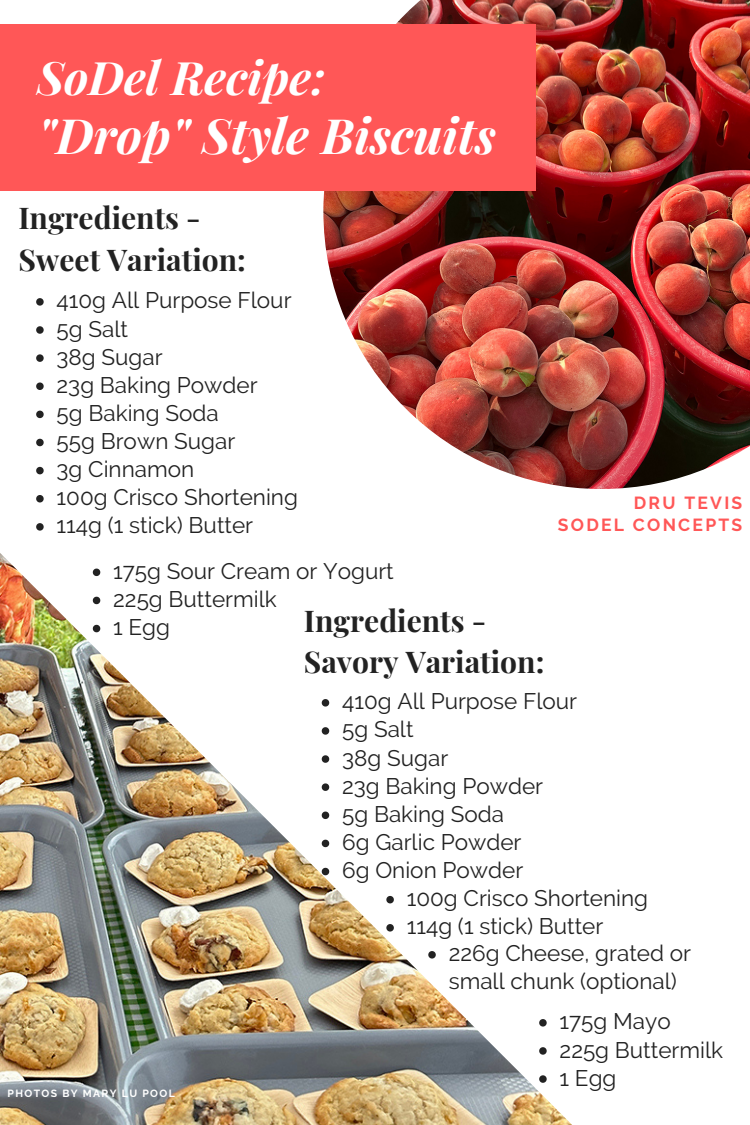
<style>
.page{position:relative;width:750px;height:1125px;background:#fff}
.page>*{position:absolute;margin:0;border:0;box-sizing:border-box;transform-origin:0 0}
.t1{font:italic 700 48.75px "Playfair Display";color:#fff}
.t2{font:italic 700 46.25px "Playfair Display";color:#fff}
.t3{font:700 30px "Playfair Display";color:#222}
.t4{font:22.5px/28.1px "Raleway";color:#222}
.t5{font:700 17.5px "Raleway";letter-spacing:.13em;color:#ff5757}
.t6{font:700 10.38px "Raleway";letter-spacing:.13em;color:#fff}
</style>
<div class="page">
<img style="left:323px;top:0;width:427px;height:489px">
<div style="left:0;top:24px;width:536px;height:166px;background:#ff5757"></div>
<img style="left:0;top:553px;width:572px;height:572px">
<svg style="left:36px;top:298px;width:8px;height:8px"></svg>
<svg style="left:36px;top:326px;width:8px;height:8px"></svg>
<svg style="left:36px;top:354px;width:8px;height:8px"></svg>
<svg style="left:36px;top:382px;width:8px;height:8px"></svg>
<svg style="left:36px;top:411px;width:8px;height:7px"></svg>
<svg style="left:36px;top:439px;width:8px;height:7px"></svg>
<svg style="left:36px;top:467px;width:8px;height:7px"></svg>
<svg style="left:36px;top:495px;width:8px;height:7px"></svg>
<svg style="left:36px;top:523px;width:8px;height:8px"></svg>
<svg style="left:322px;top:699px;width:7px;height:8px"></svg>
<svg style="left:322px;top:727px;width:7px;height:8px"></svg>
<svg style="left:322px;top:755px;width:7px;height:8px"></svg>
<svg style="left:322px;top:783px;width:7px;height:8px"></svg>
<svg style="left:322px;top:812px;width:7px;height:7px"></svg>
<svg style="left:322px;top:840px;width:7px;height:7px"></svg>
<svg style="left:322px;top:868px;width:7px;height:7px"></svg>
<svg style="left:386px;top:896px;width:8px;height:7px"></svg>
<svg style="left:386px;top:924px;width:8px;height:8px"></svg>
<svg style="left:428px;top:951px;width:8px;height:8px"></svg>
<svg style="left:539px;top:1019px;width:8px;height:8px"></svg>
<svg style="left:539px;top:1047px;width:8px;height:8px"></svg>
<svg style="left:539px;top:1075px;width:8px;height:8px"></svg>
<svg style="left:93px;top:569px;width:7px;height:7px"></svg>
<svg style="left:93px;top:597px;width:7px;height:7px"></svg>
<svg style="left:93px;top:625px;width:7px;height:7px"></svg>
<p class="t2" style="left:37px;top:45px;width:290px">SoDel Recipe:</p>
<p class="t1" style="left:37px;top:102px;width:460px">"Drop" Style Biscuits</p>
<p class="t3" style="left:18px;top:197px;width:184px">Ingredients -</p>
<p class="t3" style="left:18px;top:238px;width:229px">Sweet Variation:</p>
<p class="t4" style="left:57px;top:286px;width:236px">410g All Purpose Flour</p>
<p class="t4" style="left:57px;top:315px;width:73px">5g Salt</p>
<p class="t4" style="left:57px;top:343px;width:108px">38g Sugar</p>
<p class="t4" style="left:57px;top:371px;width:202px">23g Baking Powder</p>
<p class="t4" style="left:57px;top:399px;width:164px">5g Baking Soda</p>
<p class="t4" style="left:57px;top:427px;width:180px">55g Brown Sugar</p>
<p class="t4" style="left:57px;top:455px;width:139px">3g Cinnamon</p>
<p class="t4" style="left:57px;top:483px;width:243px">100g Crisco Shortening</p>
<p class="t4" style="left:57px;top:511px;width:198px">114g (1 stick) Butter</p>
<p class="t5" style="left:634px;top:492px;width:110px">DRU TEVIS</p>
<p class="t5" style="left:558px;top:515px;width:186px">SODEL CONCEPTS</p>
<p class="t4" style="left:113px;top:557px;width:282px">175g Sour Cream or Yogurt</p>
<p class="t4" style="left:113px;top:585px;width:165px">225g Buttermilk</p>
<p class="t4" style="left:113px;top:613px;width:58px">1 Egg</p>
<p class="t3" style="left:304px;top:599px;width:184px">Ingredients -</p>
<p class="t3" style="left:304px;top:641px;width:242px">Savory Variation:</p>
<p class="t4" style="left:342px;top:687px;width:236px">410g All Purpose Flour</p>
<p class="t4" style="left:342px;top:715px;width:73px">5g Salt</p>
<p class="t4" style="left:342px;top:744px;width:108px">38g Sugar</p>
<p class="t4" style="left:342px;top:772px;width:202px">23g Baking Powder</p>
<p class="t4" style="left:342px;top:800px;width:164px">5g Baking Soda</p>
<p class="t4" style="left:342px;top:828px;width:181px">6g Garlic Powder</p>
<p class="t4" style="left:342px;top:856px;width:183px">6g Onion Powder</p>
<p class="t4" style="left:407px;top:884px;width:243px">100g Crisco Shortening</p>
<p class="t4" style="left:407px;top:912px;width:198px">114g (1 stick) Butter</p>
<p class="t4" style="left:449px;top:939px;width:244px">226g Cheese, grated or small chunk (optional)</p>
<p class="t4" style="left:560px;top:1007px;width:113px">175g Mayo</p>
<p class="t4" style="left:560px;top:1035px;width:165px">225g Buttermilk</p>
<p class="t4" style="left:560px;top:1064px;width:58px">1 Egg</p>
<p class="t6" style="left:8px;top:1087px;width:169px">PHOTOS BY MARY LU POOL</p>
</div>
